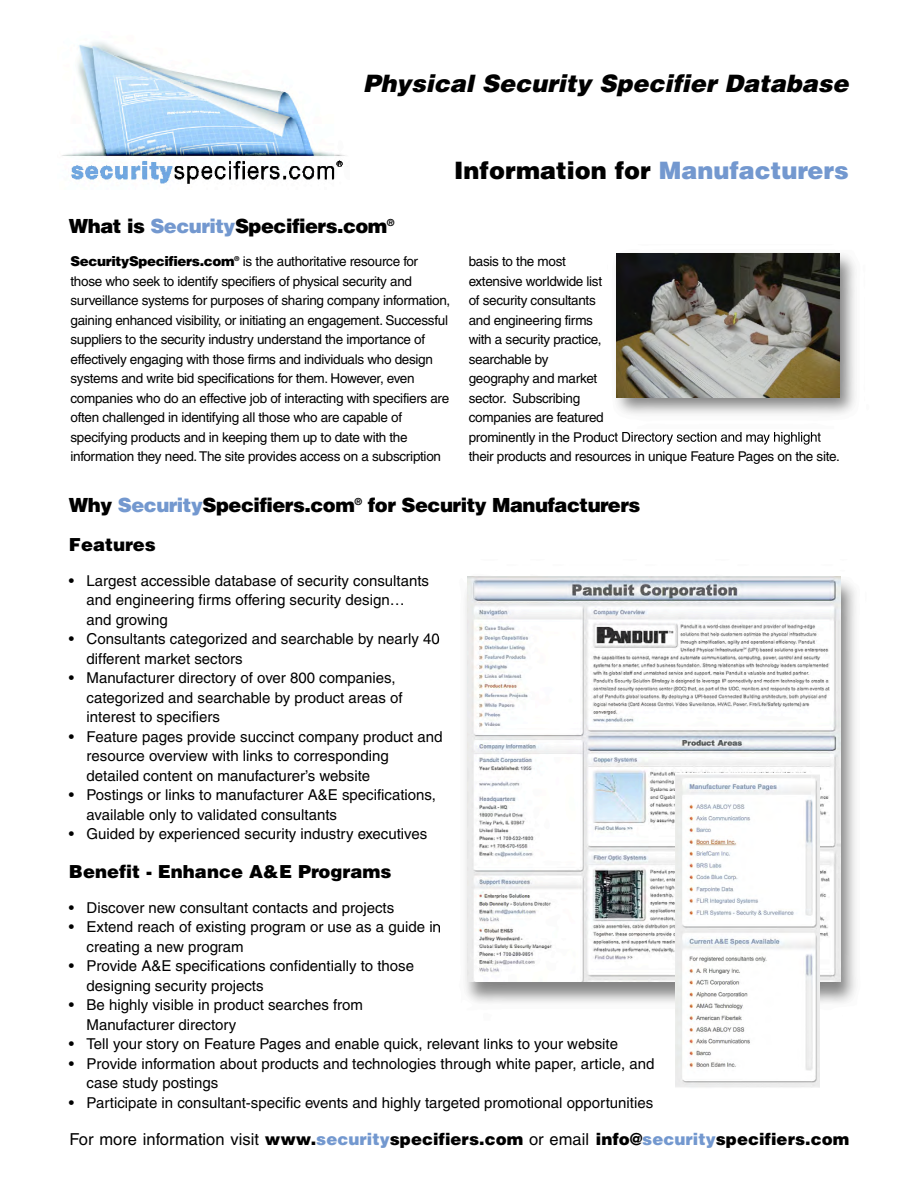
<style>
.page{position:relative;width:918px;height:1188px;background:#fff}
.page>*{position:absolute;margin:0;border:0;box-sizing:border-box;transform-origin:0 0}
.t1{font:italic 900 24px "Helvetica";color:#000}
.t2{font:900 24px "Helvetica";color:#000}
.t3{font:900 19.5px "Helvetica";letter-spacing:-.025em;color:#000}
.t4{font:900 18px "Helvetica";color:#000}
.t5{font:900 16.5px "Helvetica";color:#000}
.t6{font:15px/19.5px "Helvetica";color:#000}
.t7{font:13.5px/19.5px "Helvetica";letter-spacing:-.02em;color:#000}
.s1{color:#7398cf}
.s2{font-weight:900}
.s3{font-weight:400}
</style>
<div class="page">
<img style="left:608px;top:253px;width:247px;height:192px">
<img style="left:616px;top:254px;width:223px;height:143px">
<img style="left:439px;top:576px;width:417px;height:464px">
<img style="left:467px;top:577px;width:373px;height:405px">
<img style="left:62px;top:42px;width:283px;height:142px">
<img style="left:675px;top:773px;width:145px;height:315px">
<h1 class="t1" style="left:363px;top:75px;width:487px">Physical Security Specifier Database</h1>
<h2 class="t3" style="left:69px;top:219px;width:327px">What is <span class="s1">Security</span>Specifiers.com<sup>®</sup></h2>
<h1 class="t2" style="left:454px;top:162px;width:396px">Information for <span class="s1">Manufacturers</span></h1>
<p class="t7" style="left:70px;top:253px;width:381px"><span class="s2">SecuritySpecifiers.com</span><sup>®</sup> is the authoritative resource for those who seek to identify specifiers of physical security and surveillance systems for purposes of sharing company information, gaining enhanced visibility, or initiating an engagement. Successful suppliers to the security industry understand the importance of effectively engaging with those firms and individuals who design systems and write bid specifications for them. However, even companies who do an effective job of interacting with specifiers are often challenged in identifying all those who are capable of specifying products and in keeping them up to date with the information they need.The site provides access on a subscription</p>
<p class="t7" style="left:469px;top:253px;width:137px">basis to the most extensive worldwide list of security consultants and engineering firms with a security practice, searchable by geography and market sector. Subscribing companies are featured</p>
<p class="t7" style="left:469px;top:448px;width:373px">their products and resources in unique Feature Pages on the site.</p>
<h2 class="t3" style="left:69px;top:498px;width:573px">Why <span class="s1">Security</span>Specifiers.com<sup>®</sup> for Security Manufacturers</h2>
<p class="t4" style="left:69px;top:538px;width:88px">Features</p>
<p class="t6" style="left:87px;top:572px;width:344px;text-indent:-18px">• Largest accessible database of security consultants and engineering firms offering security design… and growing</p>
<p class="t6" style="left:87px;top:631px;width:355px;text-indent:-18px">• Consultants categorized and searchable by nearly 40 different market sectors</p>
<p class="t6" style="left:87px;top:670px;width:318px;text-indent:-18px">• Manufacturer directory of over 800 companies, categorized and searchable by product areas of interest to specifiers</p>
<p class="t6" style="left:87px;top:728px;width:357px;text-indent:-18px">• Feature pages provide succinct company product and resource overview with links to corresponding detailed content on manufacturer’s website</p>
<p class="t6" style="left:87px;top:787px;width:351px;text-indent:-18px">• Postings or links to manufacturer A&amp;E specifications, available only to validated consultants</p>
<p class="t6" style="left:69px;top:826px;width:360px">• Guided by experienced security industry executives</p>
<p class="t4" style="left:69px;top:865px;width:324px">Benefit - Enhance A&amp;E Programs</p>
<p class="t6" style="left:69px;top:899px;width:327px">• Discover new consultant contacts and projects</p>
<p class="t6" style="left:87px;top:919px;width:356px;text-indent:-18px">• Extend reach of existing program or use as a guide in creating a new program</p>
<p class="t6" style="left:87px;top:958px;width:329px;text-indent:-18px">• Provide A&amp;E specifications confidentially to those designing security projects</p>
<p class="t6" style="left:87px;top:997px;width:278px;text-indent:-18px">• Be highly visible in product searches from<br>Manufacturer directory</p>
<p class="t6" style="left:69px;top:1036px;width:551px">• Tell your story on Feature Pages and enable quick, relevant links to your website</p>
<p class="t6" style="left:87px;top:1055px;width:569px;text-indent:-18px">• Provide information about products and technologies through white paper, article, and case study postings</p>
<p class="t6" style="left:69px;top:1094px;width:586px">• Participate in consultant-specific events and highly targeted promotional opportunities</p>
<p class="t5" style="left:69px;top:1133px;width:781px"><span class="s3">For more information visit</span> www.<span class="s1">security</span>specifiers.com <span class="s3">or email</span> info@<span class="s1">security</span>specifiers.com</p>
</div>
